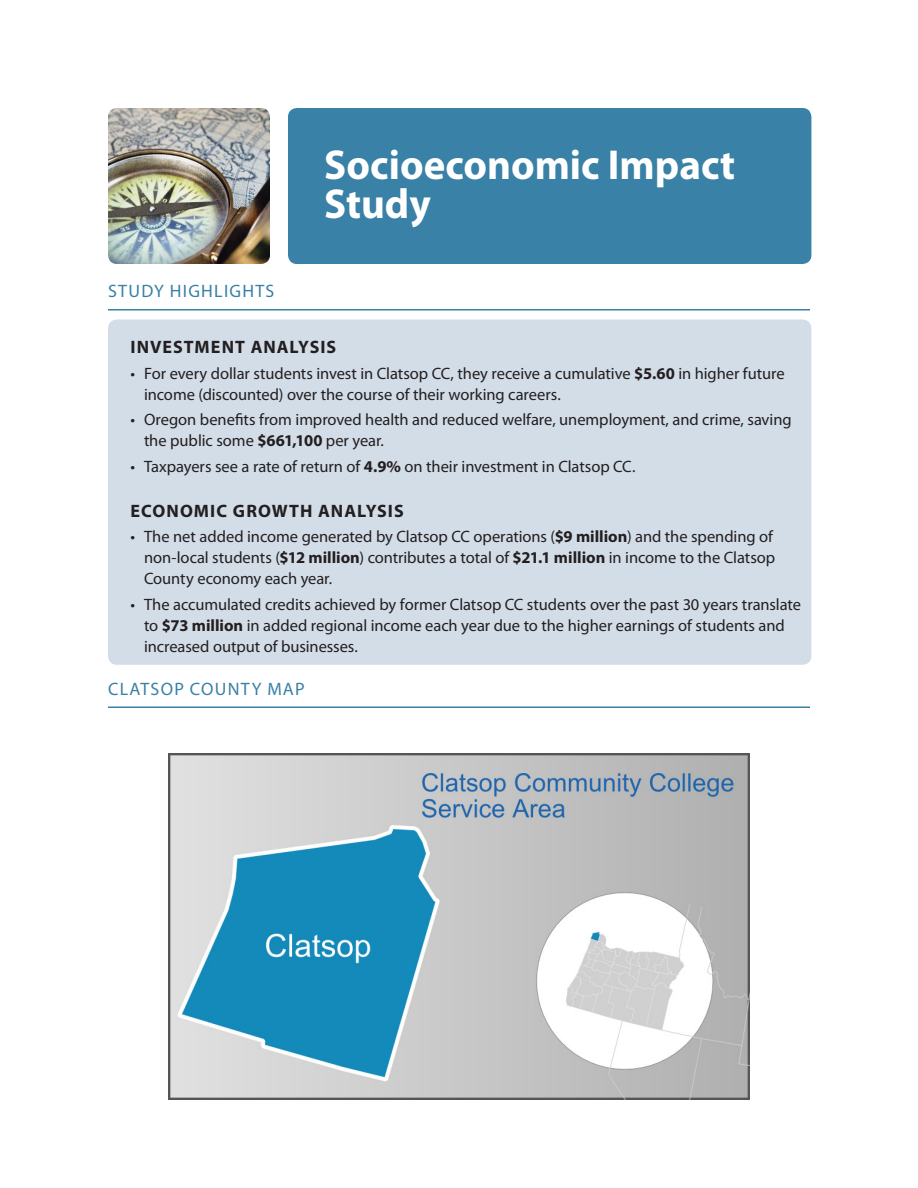
<style>
.page{position:relative;width:918px;height:1188px;background:#fff}
.page>*{position:absolute;margin:0;border:0;box-sizing:border-box;transform-origin:0 0}
.t1{font:700 42px/39px "Myriad Pro";color:#fff}
.Pullout_Bullet{font:700 18px "Myriad Pro";letter-spacing:.055em;color:#231f20}
.Heading_1{font:18px "Myriad Pro";letter-spacing:.07em;color:#3981a6}
.Pullout_Bullet-2{font:16.5px/21px "Myriad Pro";letter-spacing:-.005em;color:#231f20}
.s1{font-weight:700}
</style>
<div class="page">
<img style="left:108px;top:108px;width:162px;height:156px">
<hr style="left:108px;top:706px;width:702px;height:2px;background:#3981a6">
<img style="left:169px;top:754px;width:580px;height:346px">
<div style="left:108px;top:320px;width:703px;height:345px;background:#d3dde8;border-radius:9px"></div>
<div style="left:288px;top:108px;width:523px;height:156px;background:#3981a6;border-radius:9px"></div>
<hr style="left:108px;top:309px;width:702px;height:1px;background:#3981a6">
<p class="Heading_1" style="left:108px;top:280px;width:168px">STUDY HIGHLIGHTS</p>
<p class="t1" style="left:324px;top:144px;width:413px">Socioeconomic Impact<br>Study</p>
<p class="Pullout_Bullet" style="left:130px;top:336px;width:207px">INVESTMENT ANALYSIS</p>
<p class="Pullout_Bullet-2" style="left:144px;top:363px;width:642px;text-indent:-14px">• For every dollar students invest in Clatsop CC, they receive a cumulative <span class="s1">$5.60</span> in higher future income (discounted) over the course of their working careers.</p>
<p class="Pullout_Bullet-2" style="left:144px;top:409px;width:649px;text-indent:-14px">• Oregon benefits from improved health and reduced welfare, unemployment, and crime, saving the public some <span class="s1">$661,100</span> per year.</p>
<p class="Pullout_Bullet-2" style="left:130px;top:456px;width:507px">• Taxpayers see a rate of return of <span class="s1">4.9%</span> on their investment in Clatsop CC.</p>
<p class="Pullout_Bullet" style="left:130px;top:499px;width:275px">ECONOMIC GROWTH ANALYSIS</p>
<p class="Pullout_Bullet-2" style="left:144px;top:526px;width:633px;text-indent:-14px">• The net added income generated by Clatsop CC operations (<span class="s1">$9 million</span>) and the spending of non-local students (<span class="s1">$12 million</span>) contributes a total of <span class="s1">$21.1 million</span> in income to the Clatsop<br>County economy each year.</p>
<p class="Pullout_Bullet-2" style="left:144px;top:594px;width:659px;text-indent:-14px">• The accumulated credits achieved by former Clatsop CC students over the past 30 years translate to <span class="s1">$73 million</span> in added regional income each year due to the higher earnings of students and increased output of businesses.</p>
<p class="Heading_1" style="left:108px;top:677px;width:198px">CLATSOP COUNTY MAP</p>
</div>
